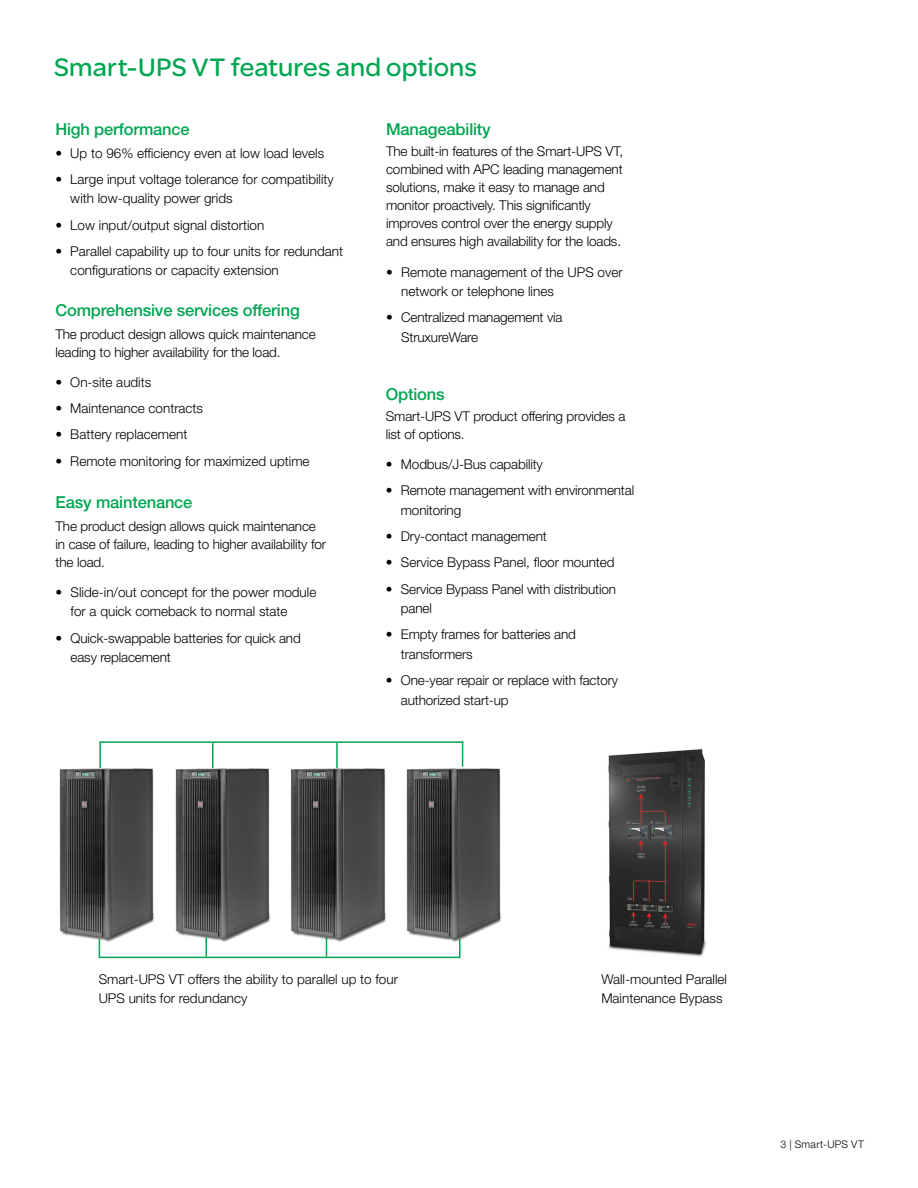
<style>
.page{position:relative;width:918px;height:1188px;background:#fff}
.page>*{position:absolute;margin:0;border:0;box-sizing:border-box;transform-origin:0 0}
.t1{font:27px "SE Optimist";letter-spacing:.005em;color:#00a651}
.t2{font:500 16.5px "Helvetica Neue LT Std";letter-spacing:-.01em;color:#00a651}
.t3{font:300 13.5px/19.5px "Helvetica Neue LT Std";letter-spacing:-.01em;color:#000}
.t4{font:300 10.5px "Helvetica Neue LT Std";letter-spacing:.025em;color:#000}
</style>
<div class="page">
<img style="left:608px;top:749px;width:99px;height:208px">
<img style="left:59px;top:768px;width:95px;height:179px">
<hr style="left:100px;top:741px;width:363px;height:2px;background:#00a651">
<hr style="left:99px;top:741px;width:2px;height:27px;background:#00a651">
<hr style="left:212px;top:743px;width:2px;height:25px;background:#00a651">
<hr style="left:336px;top:743px;width:2px;height:25px;background:#00a651">
<hr style="left:99px;top:957px;width:361px;height:1px;background:#00a651">
<svg style="left:99px;top:939px;width:1px;height:18px"></svg>
<svg style="left:462px;top:741px;width:1px;height:20px"></svg>
<img style="left:175px;top:761px;width:95px;height:186px">
<img style="left:291px;top:761px;width:95px;height:186px">
<img style="left:406px;top:761px;width:95px;height:186px">
<h1 class="t1" style="left:54px;top:48px;width:425px">Smart-UPS VT features and options</h1>
<p class="t2" style="left:55px;top:119px;width:136px">High performance</p>
<p class="t3" style="left:55px;top:143px;width:270px">• Up to 96% efficiency even at low load levels</p>
<p class="t3" style="left:70px;top:169px;width:265px;text-indent:-15px">• Large input voltage tolerance for compatibility with low-quality power grids</p>
<p class="t3" style="left:55px;top:215px;width:210px">• Low input/output signal distortion</p>
<p class="t3" style="left:70px;top:241px;width:274px;text-indent:-15px">• Parallel capability up to four units for redundant configurations or capacity extension</p>
<p class="t2" style="left:55px;top:300px;width:246px">Comprehensive services offering</p>
<p class="t3" style="left:55px;top:325px;width:262px;line-height:18px">The product design allows quick maintenance leading to higher availability for the load.</p>
<p class="t3" style="left:55px;top:372px;width:97px">• On-site audits</p>
<p class="t3" style="left:55px;top:398px;width:149px">• Maintenance contracts</p>
<p class="t3" style="left:55px;top:425px;width:134px">• Battery replacement</p>
<p class="t3" style="left:55px;top:451px;width:256px">• Remote monitoring for maximized uptime</p>
<p class="t2" style="left:56px;top:492px;width:138px">Easy maintenance</p>
<p class="t3" style="left:56px;top:517px;width:272px;line-height:18px">The product design allows quick maintenance in case of failure, leading to higher availability for the load.</p>
<p class="t3" style="left:71px;top:582px;width:247px;text-indent:-15px">• Slide-in/out concept for the power module for a quick comeback to normal state</p>
<p class="t3" style="left:71px;top:628px;width:232px;text-indent:-15px">• Quick-swappable batteries for quick and easy replacement</p>
<p class="t2" style="left:386px;top:119px;width:106px">Manageability</p>
<p class="t3" style="left:386px;top:142px;width:239px;line-height:18px">The built-in features of the Smart-UPS VT, combined with APC leading management solutions, make it easy to manage and monitor proactively. This significantly improves control over the energy supply and ensures high availability for the loads.</p>
<p class="t3" style="left:401px;top:262px;width:223px;text-indent:-15px">• Remote management of the UPS over network or telephone lines</p>
<p class="t3" style="left:401px;top:308px;width:163px;text-indent:-15px">• Centralized management via<br>StruxureWare</p>
<p class="t2" style="left:386px;top:384px;width:60px">Options</p>
<p class="t3" style="left:386px;top:407px;width:241px;line-height:18px">Smart-UPS VT product offering provides a list of options.</p>
<p class="t3" style="left:386px;top:454px;width:159px">• Modbus/J-Bus capability</p>
<p class="t3" style="left:401px;top:481px;width:235px;text-indent:-15px">• Remote management with environmental monitoring</p>
<p class="t3" style="left:386px;top:526px;width:162px">• Dry-contact management</p>
<p class="t3" style="left:386px;top:553px;width:230px">• Service Bypass Panel, floor mounted</p>
<p class="t3" style="left:401px;top:579px;width:217px;text-indent:-15px">• Service Bypass Panel with distribution panel</p>
<p class="t3" style="left:401px;top:624px;width:177px;text-indent:-15px">• Empty frames for batteries and transformers</p>
<p class="t3" style="left:401px;top:670px;width:219px;text-indent:-15px">• One-year repair or replace with factory authorized start-up</p>
<p class="t3" style="left:99px;top:969px;width:301px">Smart-UPS VT offers the ability to parallel up to four<br>UPS units for redundancy</p>
<p class="t3" style="left:601px;top:969px;width:127px">Wall-mounted Parallel<br>Maintenance Bypass</p>
<p class="t4" style="left:780px;top:1137px;width:85px">3 | Smart-UPS VT</p>
</div>
